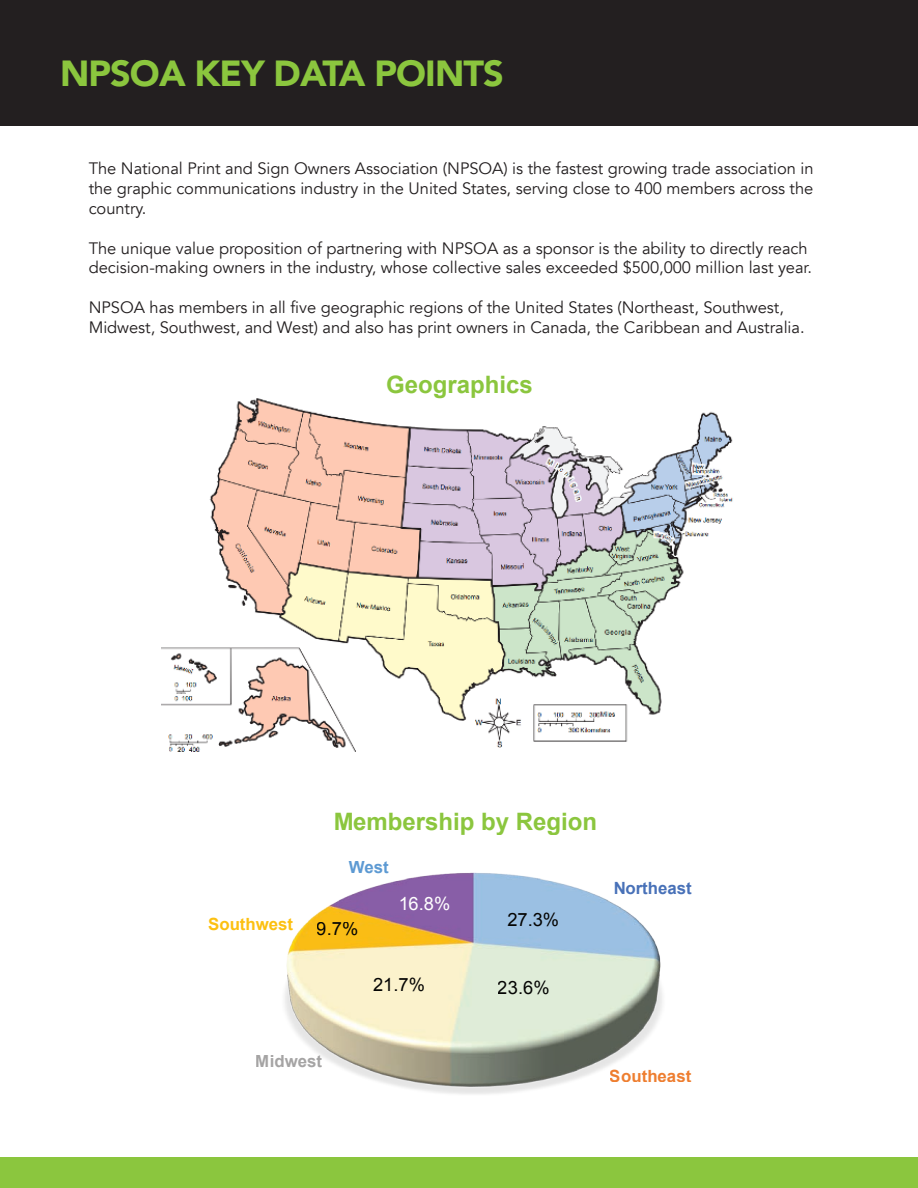
<style>
.page{position:relative;width:918px;height:1188px;background:#fff}
.page>*{position:absolute;margin:0;border:0;box-sizing:border-box;transform-origin:0 0}
.t1{font:900 36px "Avenir LT Std";letter-spacing:-.025em;color:#8bc63e}
.t2{font:700 24px "Arial";color:#8bc63e}
.t3{font:18.3px "Arial";color:#050504}
.t4{font:18.3px "Arial";color:#fff}
.t5{font:700 16.8px "Arial";color:#4871b8}
.t6{font:700 16.8px "Arial";color:#ee7e30}
.t7{font:700 16.8px "Arial";color:#fcc011}
.t8{font:700 16.8px "Arial";color:#a5a4a4}
.t9{font:700 16.8px "Arial";color:#5d9ad3}
.t10{font:16.5px/19.8px "Avenir";letter-spacing:-.005em;color:#231f20}
</style>
<div class="page">
<div style="left:0;top:0;width:918px;height:126px;background:#231f20"></div>
<img style="left:161px;top:398px;width:572px;height:353px">
<img style="left:285px;top:872px;width:377px;height:222px">
<div style="left:0;top:1157px;width:918px;height:31px;background:#8bc63e"></div>
<p class="t1" style="left:60px;top:51px;width:445px">NPSOA KEY DATA POINTS</p>
<p class="t10" style="left:89px;top:159px;width:726px;text-align:justify">The National Print and Sign Owners Association (NPSOA) is the fastest growing trade association in the graphic communications industry in the United States, serving close to 400 members across the country.</p>
<p class="t10" style="left:89px;top:238px;width:725px">The unique value proposition of partnering with NPSOA as a sponsor is the ability to directly reach decision-making owners in the industry, whose collective sales exceeded $500,000 million last year.</p>
<p class="t10" style="left:89px;top:298px;width:717px">NPSOA has members in all five geographic regions of the United States (Northeast, Southwest,<br>Midwest, Southwest, and West) and also has print owners in Canada, the Caribbean and Australia.</p>
<p class="t2" style="left:386px;top:369px;width:148px">Geographics</p>
<h2 class="t2" style="left:333px;top:806px;width:266px">Membership by Region</h2>
<p class="t7" style="left:208px;top:913px;width:87px">Southwest</p>
<p class="t9" style="left:349px;top:856px;width:41px">West</p>
<p class="t3" style="left:317px;top:917px;width:43px">9.7%</p>
<p class="t4" style="left:398px;top:892px;width:53px">16.8%</p>
<p class="t3" style="left:507px;top:907px;width:53px">27.3%</p>
<p class="t3" style="left:373px;top:973px;width:53px">21.7%</p>
<p class="t3" style="left:498px;top:975px;width:53px">23.6%</p>
<p class="t8" style="left:256px;top:1051px;width:68px">Midwest</p>
<p class="t5" style="left:613px;top:877px;width:80px">Northeast</p>
<p class="t6" style="left:610px;top:1065px;width:83px">Southeast</p>
</div>
